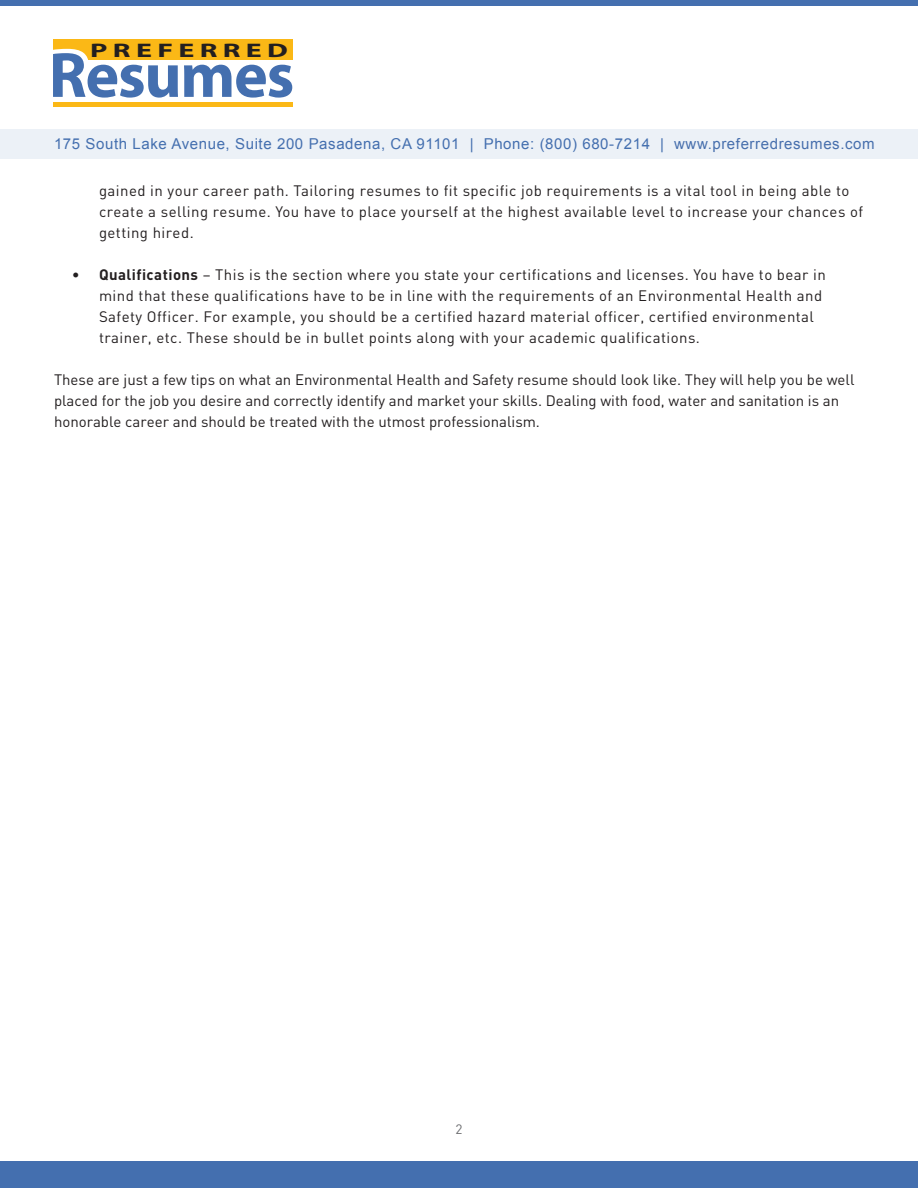
<style>
.page{position:relative;width:918px;height:1188px;background:#fff}
.page>*{position:absolute;margin:0;border:0;box-sizing:border-box;transform-origin:0 0}
.t1{font:700 64.5px "Myriad Pro";letter-spacing:-.02em;color:#446faf}
.t2{font:700 19.65px "Myriad Pro";letter-spacing:.18em;color:#231f20;scale:1.52 1}
.Bullet{font:15px/21px "DIN";letter-spacing:.03em;color:#231f20}
.body_text{font:15px/21px "DIN";color:#231f20}
.t3{font:15px "Arial";letter-spacing:.04em;color:#446faf}
.t4{font:700 15px "DIN";color:#231f20}
.s1{font-size:69.75px;color:#fff}
.s2{color:#476fad}
.s3{font-weight:700}
</style>
<div class="page">
<div style="left:0;top:1161px;width:918px;height:27px;background:#446faf"></div>
<div style="left:0;top:0;width:918px;height:6px;background:#446faf"></div>
<div style="left:0;top:129px;width:918px;height:30px;background:#ecf1f7"></div>
<div style="left:53px;top:39px;width:240px;height:21px;background:#fbb816"></div>
<svg style="left:53px;top:48px;width:35px;height:12px"></svg>
<div style="left:53px;top:102px;width:240px;height:5px;background:#fbb816"></div>
<h2 class="t2" style="left:90px;top:37px;width:132px">PREFERRED</h2>
<h1 class="t1" style="left:48px;top:33px;width:247px"><span class="s1">R</span>esumes</h1>
<p class="t3" style="left:54px;top:134px;width:822px">175 South Lake Avenue, Suite 200 Pasadena, CA 91101 | Phone: (800) 680-7214 | <span class="s2">www.preferredresumes.com</span></p>
<p class="Bullet" style="left:99px;top:180px;width:766px">gained in your career path. Tailoring resumes to fit specific job requirements is a vital tool in being able to create a selling resume. You have to place yourself at the highest available level to increase your chances of getting hired.</p>
<p class="Bullet" style="left:99px;top:264px;width:728px"><span class="s3">Qualifications</span> – This is the section where you state your certifications and licenses. You have to bear in mind that these qualifications have to be in line with the requirements of an Environmental Health and Safety Officer. For example, you should be a certified hazard material officer, certified environmental trainer, etc. These should be in bullet points along with your academic qualifications.</p>
<p class="body_text" style="left:54px;top:369px;width:802px">These are just a few tips on what an Environmental Health and Safety resume should look like. They will help you be well placed for the job you desire and correctly identify and market your skills. Dealing with food, water and sanitation is an honorable career and should be treated with the utmost professionalism.</p>
<p class="t4" style="left:72px;top:265px;width:9px">•</p>
</div>
